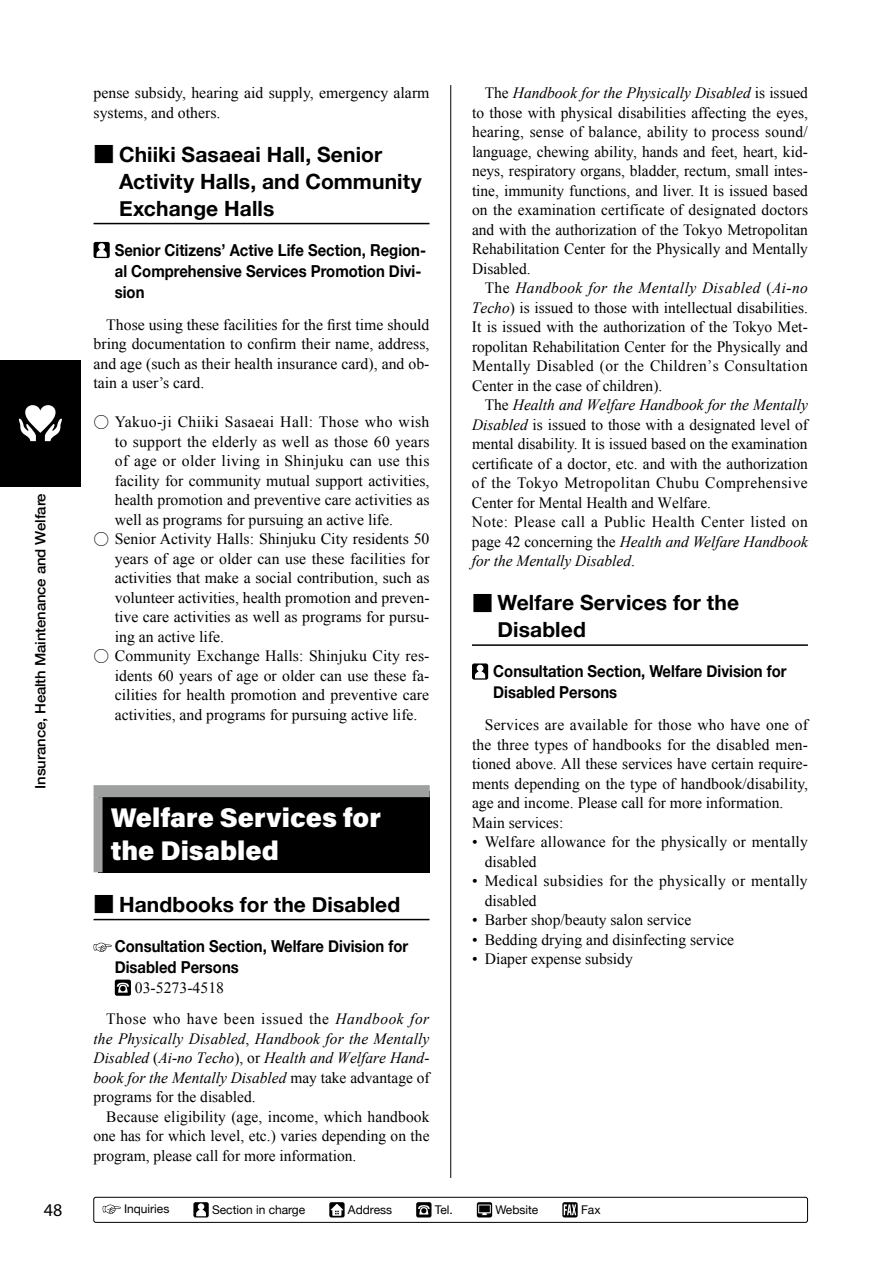
<style>
.page{position:relative;width:893px;height:1263px;background:#fff}
.page>*{position:absolute;margin:0;border:0;box-sizing:border-box;transform-origin:0 0}
.t1{font:27px/33px "Acumin Variable Concept";color:#fff}
.t2{font:700 21px/27px "Helvetica Neue";letter-spacing:.005em;color:#000}
.t3{font:18px "Myriad Pro";color:#000}
.t4{font:700 16.5px/21px "Helvetica Neue";color:#000;scale:.9 1}
.t5{font:15.75px/19.5px "Times New Roman";color:#000;text-align:justify}
.t6{font:italic 15.75px/19.5px "Times New Roman";color:#000;text-align:justify}
.t7{font:15.75px/19.5px "Times New Roman";letter-spacing:.02em;color:#000}
.t8{font:15.75px/31.3px "Times New Roman";letter-spacing:.04em;color:#000}
.t9{font:500 14.25px "Helvetica Neue";letter-spacing:-.01em;color:#000;scale:1.05 1}
.t10{font:12px "Helvetica Neue";color:#000}
.s1{font-family:"Shin Go Pro";font-weight:500}
.s2{font-family:"Shin Go Pro";font-weight:300}
.s3{font-style:italic}
.s4{font-style:normal}
</style>
<div class="page">
<div style="left:0;top:360px;width:81px;height:126px;background:#000"></div>
<svg style="left:19px;top:405px;width:43px;height:36px"></svg>
<svg style="left:103px;top:1204px;width:18px;height:10px"></svg>
<div style="left:193px;top:1202px;width:16px;height:15px;background:#000;border-radius:2px"></div>
<svg style="left:196px;top:1203px;width:10px;height:13px"></svg>
<div style="left:329px;top:1202px;width:16px;height:15px;background:#000;border-radius:2px"></div>
<svg style="left:331px;top:1204px;width:12px;height:12px"></svg>
<svg style="left:416px;top:1202px;width:15px;height:15px"></svg>
<svg style="left:418px;top:1205px;width:12px;height:9px"></svg>
<svg style="left:477px;top:1202px;width:15px;height:15px"></svg>
<svg style="left:478px;top:1204px;width:13px;height:11px"></svg>
<svg style="left:562px;top:1202px;width:16px;height:15px"></svg>
<svg style="left:564px;top:1204px;width:12px;height:11px"></svg>
<div style="left:93px;top:1197px;width:715px;height:26px;border:1px solid #000;border-radius:2px"></div>
<hr style="left:94px;top:223px;width:335px;height:1px;background:#000">
<hr style="left:94px;top:919px;width:335px;height:1px;background:#000">
<div style="left:94px;top:242px;width:16px;height:16px;background:#000;border-radius:2px"></div>
<svg style="left:97px;top:243px;width:10px;height:14px"></svg>
<div style="left:98px;top:791px;width:332px;height:81px;background:#000"></div>
<div style="left:94px;top:785px;width:336px;height:12px;background:#9fa0a0"></div>
<div style="left:94px;top:797px;width:9px;height:75px;background:#9fa0a0"></div>
<svg style="left:94px;top:943px;width:18px;height:9px"></svg>
<div style="left:115px;top:979px;width:16px;height:17px;background:#000;border-radius:2px"></div>
<svg style="left:117px;top:983px;width:12px;height:10px"></svg>
<hr style="left:472px;top:644px;width:336px;height:2px;background:#000">
<svg style="left:472px;top:663px;width:16px;height:17px"></svg>
<svg style="left:475px;top:665px;width:10px;height:13px"></svg>
<hr style="left:450px;top:85px;width:1px;height:1093px;background:#000">
<p class="t9" style="left:29px;top:789px;width:283px;rotate:-90deg">Insurance, Health Maintenance and Welfare</p>
<p class="t3" style="left:44px;top:1199px;width:20px">48</p>
<p class="t5" style="left:94px;top:83px;width:337px">pense subsidy, hearing aid supply, emergency alarm systems, and others.</p>
<h2 class="t2" style="left:119px;top:141px;width:304px;text-indent:-26px"><span class="s1">■</span> Chiiki Sasaeai Hall, Senior<br>Activity Halls, and Community<br>Exchange Halls</h2>
<p class="t4" style="left:115px;top:240px;width:347px">Senior Citizens’ Active Life Section, Region&shy;al Comprehensive Services Promotion Divi&shy;sion</p>
<p class="t5" style="left:94px;top:314px;width:337px;text-indent:13px">Those using these facilities for the first time should bring documentation to confirm their name, address, and age (such as their health insurance card), and ob&shy;tain a user’s card.</p>
<p class="t5" style="left:115px;top:412px;width:316px;text-indent:-21px"><span class="s2">○</span> Yakuo-ji Chiiki Sasaeai Hall: Those who wish to support the elderly as well as those 60 years of age or older living in Shinjuku can use this facility for community mutual support activities, health promotion and preventive care activities as well as programs for pursuing an active life.</p>
<p class="t5" style="left:115px;top:529px;width:316px;text-indent:-21px"><span class="s2">○</span> Senior Activity Halls: Shinjuku City residents 50 years of age or older can use these facilities for activities that make a social contribution, such as volunteer activities, health promotion and preven&shy;tive care activities as well as programs for pursu&shy;ing an active life.</p>
<p class="t5" style="left:115px;top:646px;width:316px;text-indent:-21px"><span class="s2">○</span> Community Exchange Halls: Shinjuku City res&shy;idents 60 years of age or older can use these fa&shy;cilities for health promotion and preventive care activities, and programs for pursuing active life.</p>
<h1 class="t1" style="left:111px;top:800px;width:272px">Welfare Services for the Disabled</h1>
<h2 class="t2" style="left:94px;top:891px;width:308px"><span class="s1">■</span> Handbooks for the Disabled</h2>
<p class="t4" style="left:115px;top:936px;width:327px">Consultation Section, Welfare Division for<br>Disabled Persons</p>
<p class="t8" style="left:106px;top:972px;width:324px;text-indent:29px">03-5273-4518<br>Those who have been issued the <span class="s3">Handbook for</span></p>
<p class="t6" style="left:94px;top:1028px;width:338px">the Physically Disabled<span class="s4">,</span> Handbook for the Mentally Disabled <span class="s4">(</span>Ai-no Techo<span class="s4">), or</span> Health and Welfare Hand&shy;book for the Mentally Disabled <span class="s4">may take advantage of programs for the disabled.</span></p>
<p class="t5" style="left:94px;top:1106px;width:338px;text-indent:13px">Because eligibility (age, income, which handbook one has for which level, etc.) varies depending on the program, please call for more information.</p>
<p class="t5" style="left:472px;top:83px;width:338px;text-indent:13px">The <span class="s3">Handbook for the Physically Disabled</span> is issued to those with physical disabilities affecting the eyes, hearing, sense of balance, ability to process sound/ language, chewing ability, hands and feet, heart, kid&shy;neys, respiratory organs, bladder, rectum, small intes&shy;tine, immunity functions, and liver. It is issued based on the examination certificate of designated doctors and with the authorization of the Tokyo Metropolitan Rehabilitation Center for the Physically and Mentally Disabled.</p>
<p class="t5" style="left:472px;top:278px;width:337px;text-indent:13px">The <span class="s3">Handbook for the Mentally Disabled</span> (<span class="s3">Ai-no Techo</span>) is issued to those with intellectual disabilities.<br>It is issued with the authorization of the Tokyo Met&shy;ropolitan Rehabilitation Center for the Physically and Mentally Disabled (or the Children’s Consultation Center in the case of children).</p>
<p class="t5" style="left:472px;top:395px;width:337px;text-align:left;text-indent:13px">The <span class="s3">Health and Welfare Handbook for the Mentally Disabled</span> is issued to those with a designated level of mental disability. It is issued based on the examination certificate of a doctor, etc. and with the authorization of the Tokyo Metropolitan Chubu Comprehensive Center for Mental Health and Welfare.<br>Note: Please call a Public Health Center listed on page 42 concerning the <span class="s3">Health and Welfare Handbook for the Mentally Disabled</span>.</p>
<h2 class="t2" style="left:497px;top:590px;width:243px;text-indent:-26px"><span class="s1">■</span> Welfare Services for the<br>Disabled</h2>
<p class="t4" style="left:493px;top:661px;width:327px">Consultation Section, Welfare Division for<br>Disabled Persons</p>
<p class="t5" style="left:472px;top:715px;width:338px;text-align:left;text-indent:13px">Services are available for those who have one of the three types of handbooks for the disabled men&shy;tioned above. All these services have certain require&shy;ments depending on the type of handbook/disability, age and income. Please call for more information.<br>Main services:</p>
<p class="t5" style="left:485px;top:832px;width:325px;text-indent:-13px">• Welfare allowance for the physically or mentally disabled</p>
<p class="t7" style="left:485px;top:871px;width:324px;text-indent:-13px">• Medical subsidies for the physically or mentally disabled</p>
<p class="t5" style="left:472px;top:910px;width:221px">• Barber shop/beauty salon service</p>
<p class="t5" style="left:472px;top:929px;width:264px">• Bedding drying and disinfecting service</p>
<p class="t5" style="left:472px;top:949px;width:162px">• Diaper expense subsidy</p>
<p class="t10" style="left:124px;top:1200px;width:71px">Inquiries<span class="s2">　　</span></p>
<p class="t10" style="left:212px;top:1201px;width:119px">Section in charge<span class="s2">　　</span></p>
<p class="t10" style="left:348px;top:1201px;width:70px">Address<span class="s2">　　</span></p>
<p class="t10" style="left:435px;top:1201px;width:43px">Tel.<span class="s2">　　</span></p>
<p class="t10" style="left:495px;top:1201px;width:68px">Website<span class="s2">　　</span></p>
<p class="t10" style="left:581px;top:1201px;width:21px">Fax</p>
</div>
